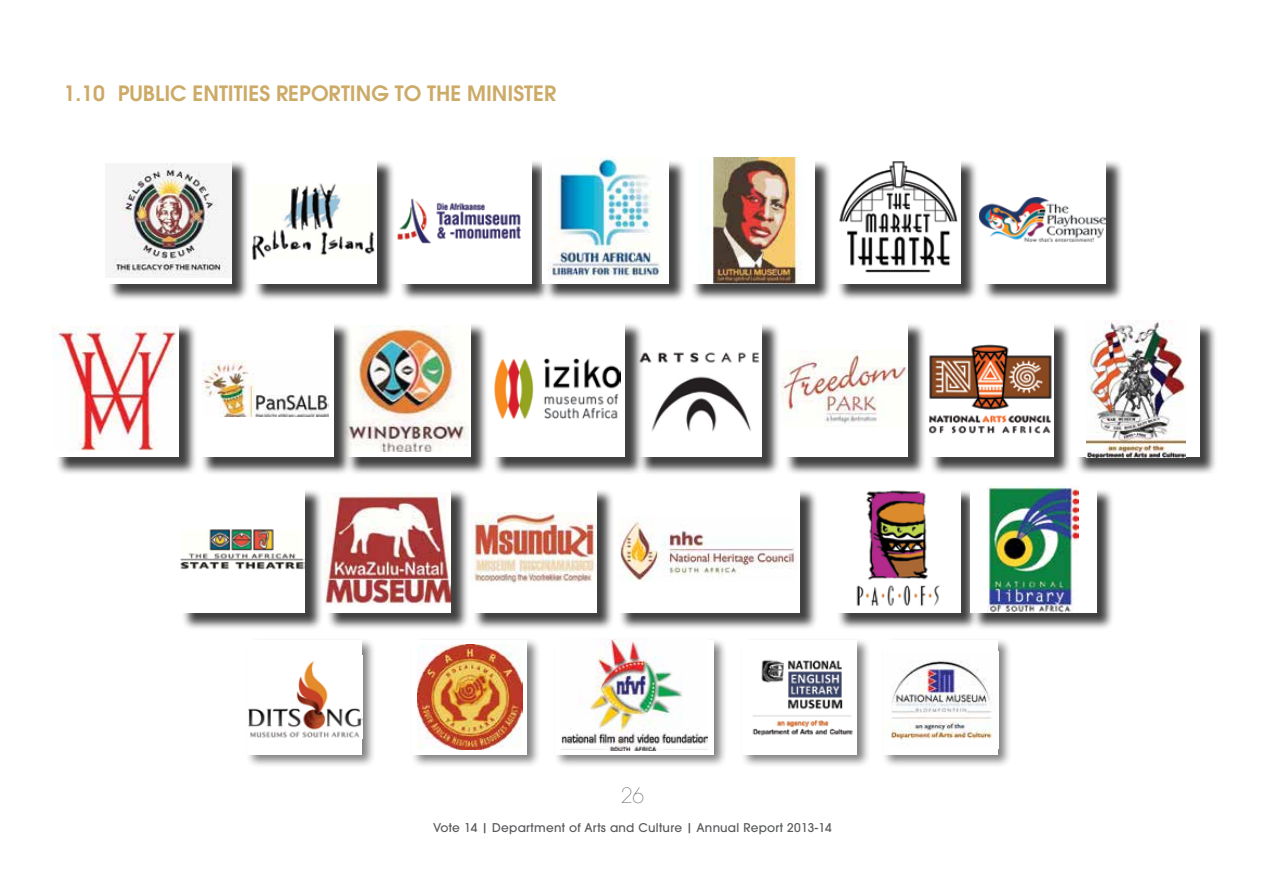
<style>
.page{position:relative;width:1263px;height:893px;background:#fff}
.page>*{position:absolute;margin:0;border:0;box-sizing:border-box;transform-origin:0 0}
.t1{font:600 21px "ITC Avant Garde Pro";color:#ccaa67}
.t2{font:200 21px "ITC Avant Garde Pro";color:#6d6e71}
.t3{font:500 12px "ITC Avant Garde Pro";letter-spacing:.02em;color:#58595b}
</style>
<div class="page">
<div style="left:107px;top:160px;width:143px;height:142px;background:#000;opacity:.75"></div>
<div style="left:105px;top:157px;width:126px;height:126px;background:#f5f5f5"></div>
<img style="left:113px;top:163px;width:114px;height:112px">
<div style="left:399px;top:160px;width:152px;height:142px;background:#000;opacity:.75"></div>
<div style="left:397px;top:157px;width:135px;height:126px;background:#fff"></div>
<img style="left:397px;top:198px;width:124px;height:45px">
<div style="left:690px;top:160px;width:143px;height:142px;background:#000;opacity:.75"></div>
<div style="left:688px;top:157px;width:126px;height:126px;background:#fff"></div>
<img style="left:707px;top:157px;width:95px;height:126px">
<div style="left:982px;top:160px;width:143px;height:142px;background:#000;opacity:.75"></div>
<div style="left:980px;top:157px;width:126px;height:126px;background:#fff"></div>
<img style="left:980px;top:198px;width:126px;height:45px">
<div style="left:253px;top:160px;width:143px;height:142px;background:#000;opacity:.75"></div>
<div style="left:251px;top:157px;width:126px;height:126px;background:#fff"></div>
<img style="left:252px;top:183px;width:123px;height:77px">
<div style="left:545px;top:160px;width:142px;height:142px;background:#000;opacity:.75"></div>
<div style="left:542px;top:157px;width:126px;height:126px;background:#fff"></div>
<img style="left:548px;top:157px;width:115px;height:122px">
<div style="left:836px;top:160px;width:143px;height:142px;background:#000;opacity:.75"></div>
<img style="left:836px;top:160px;width:124px;height:122px">
<div style="left:55px;top:322px;width:142px;height:154px;background:#000;opacity:.75"></div>
<div style="left:53px;top:320px;width:126px;height:137px;background:#fff"></div>
<img style="left:53px;top:327px;width:123px;height:123px">
<div style="left:346px;top:322px;width:143px;height:154px;background:#000;opacity:.75"></div>
<div style="left:344px;top:320px;width:126px;height:137px;background:#fff"></div>
<img style="left:352px;top:326px;width:117px;height:126px">
<div style="left:638px;top:322px;width:142px;height:154px;background:#000;opacity:.75"></div>
<div style="left:636px;top:320px;width:126px;height:137px;background:#fff"></div>
<img style="left:644px;top:352px;width:115px;height:80px">
<div style="left:929px;top:322px;width:143px;height:154px;background:#000;opacity:.75"></div>
<div style="left:927px;top:320px;width:126px;height:137px;background:#fff"></div>
<img style="left:929px;top:344px;width:123px;height:90px">
<div style="left:201px;top:322px;width:151px;height:154px;background:#000;opacity:.75"></div>
<div style="left:198px;top:320px;width:135px;height:137px;background:#fff"></div>
<img style="left:203px;top:361px;width:126px;height:55px">
<div style="left:492px;top:322px;width:152px;height:154px;background:#000;opacity:.75"></div>
<div style="left:490px;top:320px;width:135px;height:137px;background:#fff"></div>
<img style="left:494px;top:359px;width:126px;height:59px">
<div style="left:784px;top:322px;width:142px;height:154px;background:#000;opacity:.75"></div>
<div style="left:781px;top:320px;width:126px;height:137px;background:#fff"></div>
<img style="left:781px;top:351px;width:126px;height:76px">
<div style="left:1075px;top:322px;width:143px;height:154px;background:#000;opacity:.75"></div>
<div style="left:1073px;top:320px;width:126px;height:137px;background:#fff"></div>
<img style="left:1087px;top:320px;width:98px;height:137px">
<div style="left:181px;top:488px;width:142px;height:143px;background:#000;opacity:.75"></div>
<div style="left:179px;top:486px;width:126px;height:126px;background:#fff"></div>
<img style="left:180px;top:529px;width:125px;height:41px">
<div style="left:472px;top:488px;width:143px;height:143px;background:#000;opacity:.75"></div>
<div style="left:470px;top:486px;width:126px;height:126px;background:#fff"></div>
<img style="left:470px;top:513px;width:126px;height:70px">
<div style="left:836px;top:488px;width:143px;height:143px;background:#000;opacity:.75"></div>
<div style="left:834px;top:486px;width:126px;height:126px;background:#fff"></div>
<img style="left:856px;top:490px;width:84px;height:117px">
<div style="left:327px;top:488px;width:142px;height:143px;background:#000;opacity:.75"></div>
<div style="left:324px;top:486px;width:126px;height:126px;background:#fff"></div>
<img style="left:324px;top:493px;width:126px;height:112px">
<div style="left:618px;top:488px;width:200px;height:143px;background:#000;opacity:.75"></div>
<div style="left:616px;top:486px;width:183px;height:126px;background:#fff"></div>
<img style="left:619px;top:521px;width:177px;height:60px">
<div style="left:972px;top:488px;width:143px;height:143px;background:#000;opacity:.75"></div>
<div style="left:970px;top:486px;width:126px;height:126px;background:#fff"></div>
<img style="left:988px;top:486px;width:91px;height:126px">
<div style="left:410px;top:637px;width:131px;height:132px;background:#000;opacity:.5"></div>
<div style="left:412px;top:640px;width:115px;height:114px;background:#fff"></div>
<img style="left:417px;top:645px;width:105px;height:104px">
<div style="left:740px;top:637px;width:131px;height:132px;background:#000;opacity:.5"></div>
<div style="left:742px;top:640px;width:115px;height:114px;background:#fff"></div>
<img style="left:752px;top:660px;width:101px;height:76px">
<div style="left:881px;top:637px;width:131px;height:132px;background:#000;opacity:.5"></div>
<div style="left:883px;top:640px;width:115px;height:114px;background:#fff"></div>
<img style="left:883px;top:660px;width:110px;height:80px">
<div style="left:553px;top:637px;width:175px;height:132px;background:#000;opacity:.5"></div>
<div style="left:555px;top:640px;width:159px;height:114px;background:#fff"></div>
<img style="left:561px;top:640px;width:146px;height:110px">
<div style="left:245px;top:637px;width:131px;height:132px;background:#000;opacity:.5"></div>
<div style="left:247px;top:640px;width:115px;height:114px;background:#fff"></div>
<img style="left:248px;top:661px;width:114px;height:77px">
<h1 class="t1" style="left:64px;top:79px;width:494px">1.10 PUBLIC ENTITIES REPORTING TO THE MINISTER</h1>
<h1 class="t2" style="left:621px;top:782px;width:25px">26</h1>
<p class="t3" style="left:433px;top:820px;width:400px">Vote 14 | Department of Arts and Culture | Annual Report 2013-14</p>
</div>
